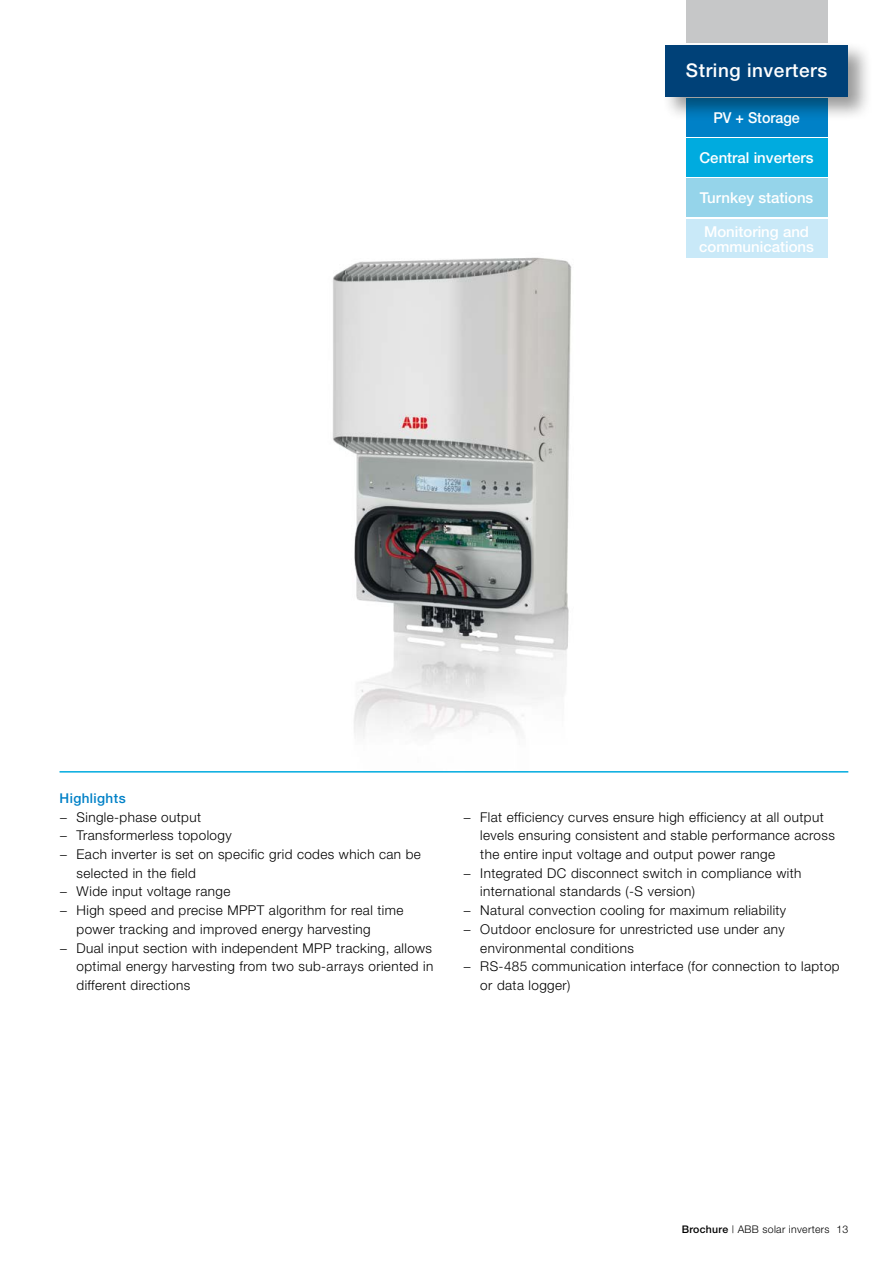
<style>
.page{position:relative;width:893px;height:1263px;background:#fff}
.page>*{position:absolute;margin:0;border:0;box-sizing:border-box;transform-origin:0 0}
.t1{font:500 18.9px "Helvetica Neue";letter-spacing:.03em;color:#fff}
.t2{font:500 15px/15px "Helvetica Neue";color:#fff;text-align:center}
.t3{font:500 15px "Helvetica Neue";color:#fff;scale:.95 1}
.t4{font:300 13.5px "Helvetica Neue";letter-spacing:.03em;color:#000}
.t5{font:500 13.5px "Helvetica Neue";letter-spacing:.03em;color:#0081c7}
.t6{font:300 10.5px "Helvetica Neue";letter-spacing:.03em;color:#000}
.s1{font-weight:500}
</style>
<div class="page">
<img style="left:332px;top:257px;width:240px;height:480px">
<hr style="left:60px;top:771px;width:788px;height:1px;background:#00abdf">
<div style="left:686px;top:219px;width:141px;height:39px;background:#c9e9f8"></div>
<div style="left:686px;top:0;width:141px;height:43px;background:#c6c7c8"></div>
<div style="left:686px;top:98px;width:141px;height:38px;background:#0081c7"></div>
<div style="left:686px;top:138px;width:141px;height:39px;background:#00abdf"></div>
<div style="left:662px;top:41px;width:211px;height:80px;background:#000;opacity:.4"></div>
<div style="left:665px;top:45px;width:183px;height:52px;background:#004178"></div>
<div style="left:686px;top:179px;width:141px;height:38px;background:#95d4ea"></div>
<h1 class="t1" style="left:686px;top:59px;width:143px">String inverters</h1>
<p class="t3" style="left:713px;top:109px;width:92px">PV + Storage</p>
<p class="t2" style="left:699px;top:150px;width:116px">Central inverters</p>
<p class="t2" style="left:700px;top:190px;width:115px">Turnkey stations</p>
<p class="t2" style="left:699px;top:224px;width:116px">Monitoring and communications</p>
<p class="t5" style="left:60px;top:790px;width:68px">Highlights</p>
<p class="t4" style="left:60px;top:808px;width:143px">− Single-phase output</p>
<p class="t4" style="left:60px;top:827px;width:174px">− Transformerless topology</p>
<p class="t4" style="left:60px;top:846px;width:363px">− Each inverter is set on specific grid codes which can be</p>
<p class="t4" style="left:77px;top:865px;width:121px">selected in the field</p>
<p class="t4" style="left:60px;top:883px;width:172px">− Wide input voltage range</p>
<p class="t4" style="left:60px;top:902px;width:345px">− High speed and precise MPPT algorithm for real time</p>
<p class="t4" style="left:77px;top:921px;width:296px">power tracking and improved energy harvesting</p>
<p class="t4" style="left:60px;top:939px;width:374px">− Dual input section with independent MPP tracking, allows</p>
<p class="t4" style="left:77px;top:958px;width:358px">optimal energy harvesting from two sub-arrays oriented in</p>
<p class="t4" style="left:77px;top:977px;width:115px">different directions</p>
<p class="t4" style="left:463px;top:808px;width:362px">− Flat efficiency curves ensure high efficiency at all output</p>
<p class="t4" style="left:480px;top:827px;width:356px">levels ensuring consistent and stable performance across</p>
<p class="t4" style="left:480px;top:846px;width:296px">the entire input voltage and output power range</p>
<p class="t4" style="left:463px;top:865px;width:340px">− Integrated DC disconnect switch in compliance with</p>
<p class="t4" style="left:480px;top:883px;width:216px">international standards (-S version)</p>
<p class="t4" style="left:463px;top:902px;width:324px">− Natural convection cooling for maximum reliability</p>
<p class="t4" style="left:463px;top:921px;width:323px">− Outdoor enclosure for unrestricted use under any</p>
<p class="t4" style="left:480px;top:939px;width:155px">environmental conditions</p>
<p class="t4" style="left:463px;top:958px;width:378px">− RS-485 communication interface (for connection to laptop</p>
<p class="t4" style="left:480px;top:977px;width:92px">or data logger)</p>
<p class="t6" style="left:682px;top:1223px;width:168px"><span class="s1">Brochure</span> | ABB solar inverters 13</p>
</div>
